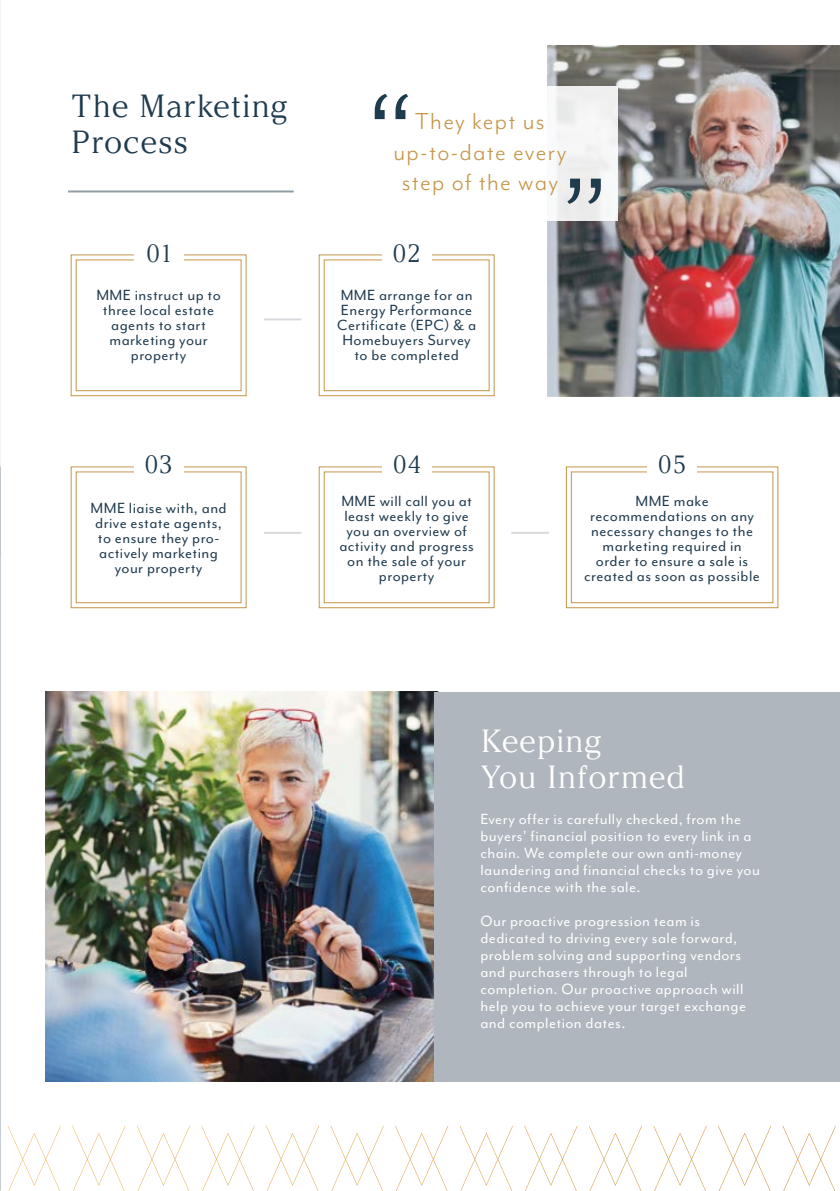
<style>
.page{position:relative;width:840px;height:1191px;background:#fff}
.page>*{position:absolute;margin:0;border:0;box-sizing:border-box;transform-origin:0 0}
.t1{font:32px/36px "Argesta Display";letter-spacing:.02em;color:#1f3b4e}
.t2{font:32px/36px "Argesta Display";letter-spacing:.02em;color:#fff}
.t3{font:26.6px/30.6px "Mr Eaves Mod OT";letter-spacing:.05em;color:#c49649;text-align:center}
.t4{font:25px "Argesta Display";letter-spacing:.02em;color:#1f3b4e}
.t5{font:17px/15px "Mr Eaves Mod OT";letter-spacing:.025em;color:#1f3b4e;text-align:center}
.t6{font:17px/17px "Mr Eaves Mod OT";letter-spacing:.025em;color:#fff}
</style>
<div class="page">
<hr style="left:0;top:0;width:1px;height:557px;background:#f3f4f5">
<img style="left:547px;top:45px;width:292px;height:351px">
<img style="left:45px;top:692px;width:389px;height:389px">
<div style="left:434px;top:692px;width:405px;height:389px;background:#afb6bd"></div>
<svg style="left:0;top:1127px;width:1px;height:63px"></svg>
<svg style="left:8px;top:1125px;width:827px;height:66px"></svg>
<div style="left:343px;top:86px;width:274px;height:134px;background:#fff"></div>
<hr style="left:68px;top:190px;width:225px;height:2px;background:#1f3b4e">
<hr style="left:264px;top:318px;width:37px;height:2px;background:#afb6bd">
<hr style="left:264px;top:532px;width:37px;height:2px;background:#afb6bd">
<hr style="left:511px;top:532px;width:37px;height:2px;background:#afb6bd">
<svg style="left:70px;top:254px;width:177px;height:143px"></svg>
<div style="left:76px;top:259px;width:165px;height:132px;border:1px solid #c49649"></div>
<svg style="left:70px;top:466px;width:177px;height:142px"></svg>
<div style="left:76px;top:471px;width:165px;height:132px;border:1px solid #c49649"></div>
<svg style="left:318px;top:254px;width:177px;height:143px"></svg>
<div style="left:323px;top:259px;width:166px;height:132px;border:1px solid #c49649"></div>
<svg style="left:565px;top:466px;width:213px;height:142px"></svg>
<div style="left:570px;top:471px;width:203px;height:132px;border:1px solid #c49649"></div>
<svg style="left:318px;top:466px;width:177px;height:142px"></svg>
<div style="left:323px;top:471px;width:166px;height:132px;border:1px solid #c49649"></div>
<div style="left:134px;top:243px;width:49px;height:19px;background:#fff"></div>
<div style="left:381px;top:243px;width:50px;height:19px;background:#fff"></div>
<div style="left:134px;top:454px;width:49px;height:19px;background:#fff"></div>
<div style="left:381px;top:454px;width:50px;height:19px;background:#fff"></div>
<div style="left:646px;top:454px;width:50px;height:19px;background:#fff"></div>
<svg style="left:567px;top:179px;width:33px;height:25px"></svg>
<svg style="left:374px;top:94px;width:34px;height:25px"></svg>
<h1 class="t1" style="left:71px;top:88px;width:219px">The Marketing<br>Process</h1>
<h2 class="t3" style="left:393px;top:105px;width:175px">They kept us up-to-date every step of the way</h2>
<h3 class="t4" style="left:146px;top:238px;width:27px">01</h3>
<h3 class="t4" style="left:392px;top:238px;width:30px">02</h3>
<p class="t5" style="left:96px;top:287px;width:126px">MME instruct up to three local estate agents to start marketing your property</p>
<p class="t5" style="left:337px;top:287px;width:140px">MME arrange for an<br>Energy Performance<br>Certificate (EPC) &amp; a<br>Homebuyers Survey to be completed</p>
<h3 class="t4" style="left:144px;top:450px;width:31px">03</h3>
<h3 class="t4" style="left:392px;top:450px;width:30px">04</h3>
<h3 class="t4" style="left:657px;top:450px;width:31px">05</h3>
<p class="t5" style="left:90px;top:500px;width:138px">MME liaise with, and drive estate agents, to ensure they pro&shy;actively marketing your property</p>
<p class="t5" style="left:339px;top:493px;width:136px">MME will call you at least weekly to give you an overview of activity and progress on the sale of your property</p>
<p class="t5" style="left:584px;top:493px;width:177px">MME make recommendations on any necessary changes to the marketing required in order to ensure a sale is created as soon as possible</p>
<h1 class="t2" style="left:480px;top:723px;width:206px">Keeping<br>You Informed</h1>
<p class="t6" style="left:480px;top:810px;width:281px">Every offer is carefully checked, from the buyers’ financial position to every link in a chain. We complete our own anti-money laundering and financial checks to give you confidence with the sale.</p>
<p class="t6" style="left:480px;top:912px;width:267px">Our proactive progression team is dedicated to driving every sale forward, problem solving and supporting vendors and purchasers through to legal completion. Our proactive approach will help you to achieve your target exchange and completion dates.</p>
</div>
